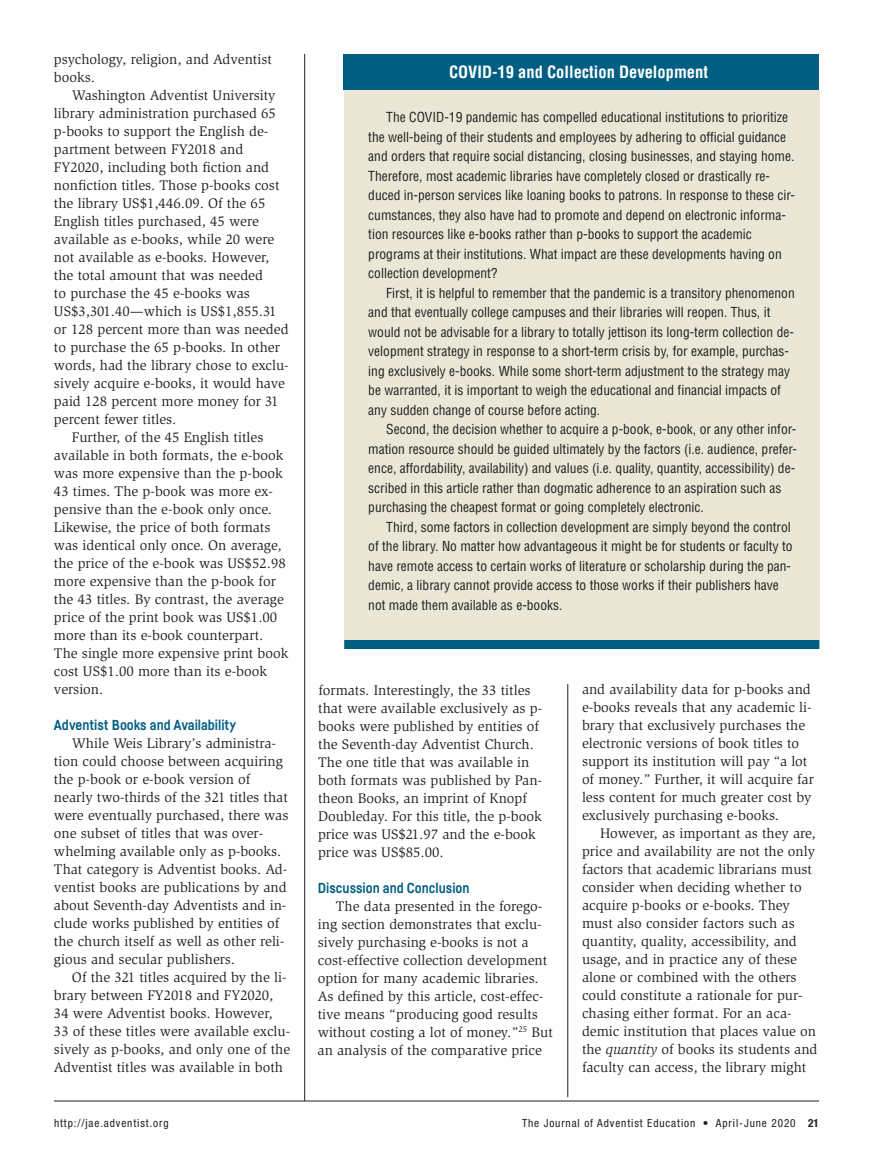
<style>
.page{position:relative;width:891px;height:1161px;background:#fff}
.page>*{position:absolute;margin:0;border:0;box-sizing:border-box;transform-origin:0 0}
.t1{font:700 condensed 16.5px "Helvetica";color:#fff}
.t2{font:14.25px/18px "Slimbach Std";color:#231f20}
.t3{font:700 14.25px "Fabrikat";color:#005e82}
.t4{font:condensed 13.5px/19.5px "Helvetica";color:#231f20}
.t5{font:condensed 11.25px "Helvetica Neue";letter-spacing:.08em;color:#231f20}
.t6{font:700 condensed 11.25px "Helvetica Neue";color:#231f20}
.s1{font-style:italic}
</style>
<div class="page">
<div style="left:344px;top:90px;width:475px;height:559px;background:#ebe7d6"></div>
<hr style="left:304px;top:54px;width:1px;height:1047px;background:#231f20">
<hr style="left:568px;top:684px;width:1px;height:413px;background:#231f20">
<hr style="left:54px;top:1101px;width:765px;height:1px;background:#231f20">
<div style="left:344px;top:54px;width:475px;height:36px;background:#005e82"></div>
<div style="left:344px;top:640px;width:475px;height:9px;background:#005e82"></div>
<p class="t2" style="left:54px;top:52px;width:219px">psychology, religion, and Adventist books.</p>
<p class="t2" style="left:54px;top:88px;width:236px;text-indent:18px">Washington Adventist University library administration purchased 65 p-books to support the English de&shy;partment between FY2018 and FY2020, including both fiction and nonfiction titles. Those p-books cost the library US$1,446.09. Of the 65<br>English titles purchased, 45 were available as e-books, while 20 were not available as e-books. However, the total amount that was needed<br>to purchase the 45 e-books was US$3,301.40—which is US$1,855.31 or 128 percent more than was needed to purchase the 65 p-books. In other words, had the library chose to exclu&shy;sively acquire e-books, it would have paid 128 percent more money for 31 percent fewer titles.</p>
<p class="t2" style="left:54px;top:430px;width:236px;text-indent:18px">Further, of the 45 English titles available in both formats, the e-book was more expensive than the p-book 43 times. The p-book was more ex&shy;pensive than the e-book only once.<br>Likewise, the price of both formats was identical only once. On average, the price of the e-book was US$52.98 more expensive than the p-book for the 43 titles. By contrast, the average price of the print book was US$1.00 more than its e-book counterpart.<br>The single more expensive print book cost US$1.00 more than its e-book version.</p>
<p class="t3" style="left:54px;top:720px;width:184px">Adventist Books and Availability</p>
<p class="t2" style="left:54px;top:736px;width:236px;text-indent:18px">While Weis Library’s administra&shy;tion could choose between acquiring the p-book or e-book version of nearly two-thirds of the 321 titles that were eventually purchased, there was one subset of titles that was over&shy;whelming available only as p-books.<br>That category is Adventist books. Ad&shy;ventist books are publications by and about Seventh-day Adventists and in&shy;clude works published by entities of the church itself as well as other reli&shy;gious and secular publishers.</p>
<p class="t2" style="left:54px;top:970px;width:238px;text-indent:18px">Of the 321 titles acquired by the li&shy;brary between FY2018 and FY2020, 34 were Adventist books. However, 33 of these titles were available exclu&shy;sively as p-books, and only one of the Adventist titles was available in both</p>
<p class="t1" style="left:449px;top:66px;width:260px">COVID-19 and Collection Development</p>
<p class="t4" style="left:368px;top:109px;width:428px;text-indent:18px">The COVID-19 pandemic has compelled educational institutions to prioritize the well-being of their students and employees by adhering to official guidance and orders that require social distancing, closing businesses, and staying home.<br>Therefore, most academic libraries have completely closed or drastically re&shy;duced in-person services like loaning books to patrons. In response to these cir&shy;cumstances, they also have had to promote and depend on electronic informa&shy;tion resources like e-books rather than p-books to support the academic programs at their institutions. What impact are these developments having on collection development?</p>
<p class="t4" style="left:368px;top:284px;width:428px;text-indent:18px">First, it is helpful to remember that the pandemic is a transitory phenomenon and that eventually college campuses and their libraries will reopen. Thus, it would not be advisable for a library to totally jettison its long-term collection de&shy;velopment strategy in response to a short-term crisis by, for example, purchas&shy;ing exclusively e-books. While some short-term adjustment to the strategy may be warranted, it is important to weigh the educational and financial impacts of any sudden change of course before acting.</p>
<p class="t4" style="left:368px;top:421px;width:430px;text-indent:18px">Second, the decision whether to acquire a p-book, e-book, or any other infor&shy;mation resource should be guided ultimately by the factors (i.e. audience, prefer&shy;ence, affordability, availability) and values (i.e. quality, quantity, accessibility) de&shy;scribed in this article rather than dogmatic adherence to an aspiration such as purchasing the cheapest format or going completely electronic.</p>
<p class="t4" style="left:368px;top:518px;width:426px;text-indent:18px">Third, some factors in collection development are simply beyond the control of the library. No matter how advantageous it might be for students or faculty to have remote access to certain works of literature or scholarship during the pan&shy;demic, a library cannot provide access to those works if their publishers have not made them available as e-books.</p>
<p class="t2" style="left:318px;top:682px;width:226px">formats. Interestingly, the 33 titles that were available exclusively as p&shy;books were published by entities of the Seventh-day Adventist Church.<br>The one title that was available in both formats was published by Pan&shy;theon Books, an imprint of Knopf Doubleday. For this title, the p-book price was US$21.97 and the e-book price was US$85.00.</p>
<p class="t3" style="left:318px;top:882px;width:153px">Discussion and Conclusion</p>
<p class="t2" style="left:318px;top:898px;width:237px;text-indent:18px">The data presented in the forego&shy;ing section demonstrates that exclu&shy;sively purchasing e-books is not a cost-effective collection development option for many academic libraries.<br>As defined by this article, cost-effec&shy;tive means “producing good results without costing a lot of money.”<sup>25</sup> But an analysis of the comparative price</p>
<p class="t2" style="left:582px;top:682px;width:234px">and availability data for p-books and e-books reveals that any academic li&shy;brary that exclusively purchases the electronic versions of book titles to support its institution will pay “a lot of money.” Further, it will acquire far less content for much greater cost by exclusively purchasing e-books.</p>
<p class="t2" style="left:582px;top:826px;width:237px;text-indent:18px">However, as important as they are, price and availability are not the only factors that academic librarians must consider when deciding whether to acquire p-books or e-books. They must also consider factors such as quantity, quality, accessibility, and usage, and in practice any of these alone or combined with the others could constitute a rationale for pur&shy;chasing either format. For an aca&shy;demic institution that places value on the <span class="s1">quantity</span> of books its students and faculty can access, the library might</p>
<p class="t5" style="left:54px;top:1119px;width:116px">http://jae.adventist.org</p>
<p class="t5" style="left:522px;top:1119px;width:275px">The Journal of Adventist Education • April-June 2020</p>
<p class="t6" style="left:808px;top:1119px;width:12px">21</p>
</div>
